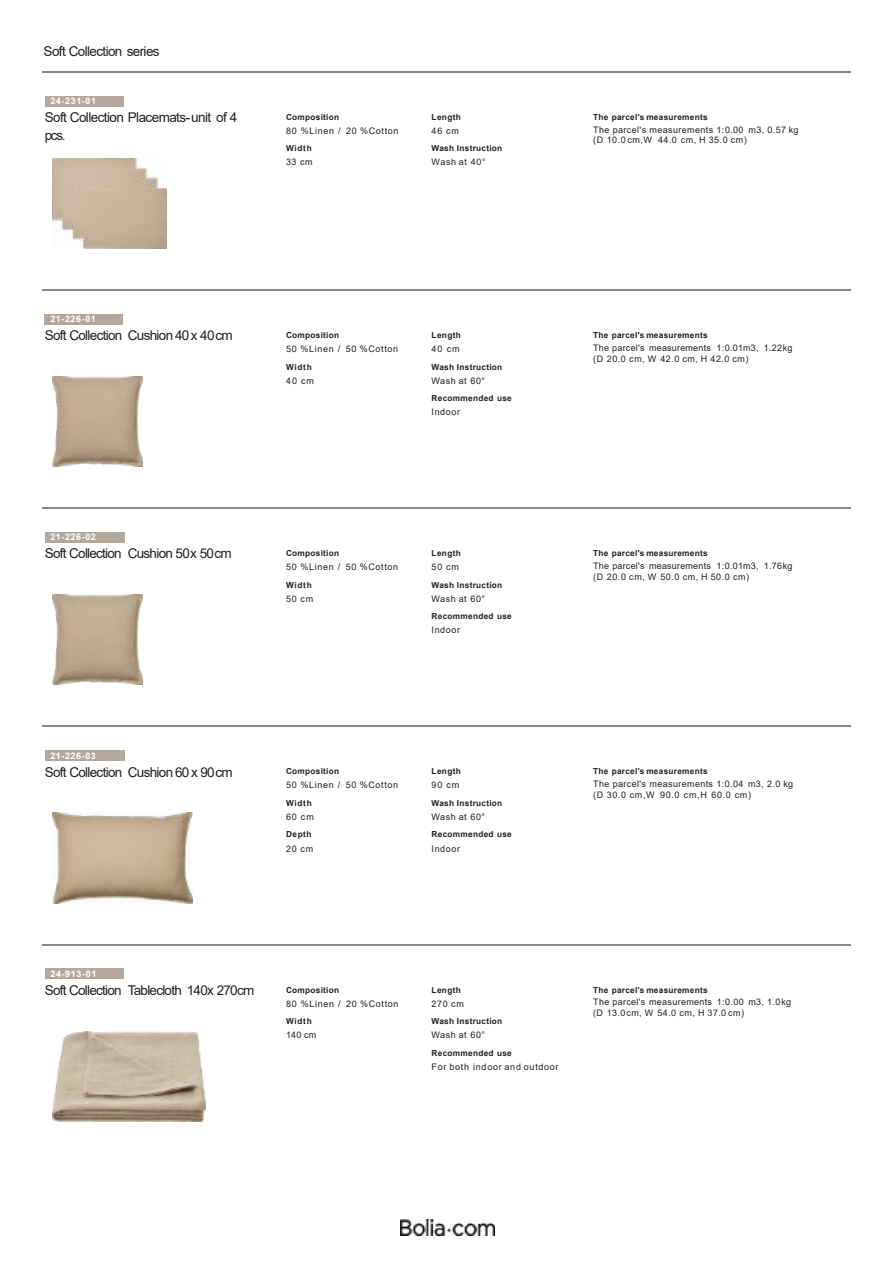
<style>
.page{position:relative;width:893px;height:1263px;background:#fff}
.page>*{position:absolute;margin:0;border:0;box-sizing:border-box;transform-origin:0 0}
.t1{font:13.5px/18px "Arial";letter-spacing:-.05em;color:#231f20}
.t2{font:9px/10.8px "Arial";letter-spacing:.055em;color:#231f20}
.t3{font:9px/10.8px "Arial";letter-spacing:.025em;color:#231f20}
.t4{font:9px "Arial";letter-spacing:.075em;color:#231f20}
.t5{font:9px/10.8px "Arial";letter-spacing:.035em;color:#231f20}
.t6{font:700 9px "Arial";letter-spacing:.06em;color:#fff}
.t7{font:700 8.25px "Arial";letter-spacing:.035em;color:#231f20}
</style>
<div class="page">
<img style="left:400px;top:1219px;width:94px;height:16px">
<hr style="left:43px;top:71px;width:242px;height:1px;background:#888">
<hr style="left:285px;top:71px;width:145px;height:1px;background:#888">
<hr style="left:430px;top:71px;width:162px;height:1px;background:#888">
<hr style="left:592px;top:71px;width:258px;height:1px;background:#888">
<hr style="left:43px;top:289px;width:242px;height:1px;background:#888">
<hr style="left:285px;top:289px;width:145px;height:1px;background:#888">
<hr style="left:430px;top:289px;width:162px;height:1px;background:#888">
<hr style="left:592px;top:289px;width:258px;height:1px;background:#888">
<hr style="left:43px;top:508px;width:242px;height:1px;background:#888">
<hr style="left:285px;top:508px;width:145px;height:1px;background:#888">
<hr style="left:430px;top:508px;width:162px;height:1px;background:#888">
<hr style="left:592px;top:508px;width:258px;height:1px;background:#888">
<hr style="left:43px;top:726px;width:242px;height:1px;background:#888">
<hr style="left:285px;top:726px;width:145px;height:1px;background:#888">
<hr style="left:430px;top:726px;width:162px;height:1px;background:#888">
<hr style="left:592px;top:726px;width:258px;height:1px;background:#888">
<hr style="left:43px;top:944px;width:242px;height:1px;background:#888">
<hr style="left:285px;top:944px;width:145px;height:1px;background:#888">
<hr style="left:430px;top:944px;width:162px;height:1px;background:#888">
<hr style="left:592px;top:944px;width:258px;height:1px;background:#888">
<div style="left:45px;top:96px;width:78px;height:10px;background:#b4a89c"></div>
<img style="left:53px;top:158px;width:113px;height:90px">
<div style="left:45px;top:314px;width:78px;height:11px;background:#b4a89c"></div>
<img style="left:53px;top:377px;width:89px;height:90px">
<div style="left:45px;top:532px;width:80px;height:11px;background:#b4a89c"></div>
<img style="left:53px;top:595px;width:89px;height:90px">
<div style="left:45px;top:750px;width:80px;height:11px;background:#b4a89c"></div>
<img style="left:53px;top:813px;width:140px;height:90px">
<div style="left:45px;top:968px;width:79px;height:11px;background:#b4a89c"></div>
<img style="left:53px;top:1031px;width:153px;height:90px">
<h1 class="t1" style="left:44px;top:44px;width:118px">Soft Collection series</h1>
<p class="t6" style="left:50px;top:98px;width:47px">24-231-01</p>
<h1 class="t1" style="left:45px;top:110px;width:194px">Soft Collection Placemats-unit of 4 pcs.</h1>
<p class="t7" style="left:286px;top:114px;width:55px">Composition</p>
<p class="t4" style="left:286px;top:127px;width:114px">80 %Linen / 20 %Cotton</p>
<p class="t7" style="left:286px;top:145px;width:27px">Width</p>
<p class="t2" style="left:286px;top:158px;width:28px">33 cm</p>
<p class="t7" style="left:432px;top:114px;width:31px">Length</p>
<p class="t2" style="left:432px;top:126px;width:29px">46 cm</p>
<p class="t7" style="left:432px;top:145px;width:72px">Wash Instruction</p>
<p class="t2" style="left:432px;top:158px;width:56px">Wash at 40°</p>
<p class="t7" style="left:593px;top:114px;width:116px">The parcel's measurements</p>
<p class="t2" style="left:593px;top:125px;width:207px">The parcel's measurements 1:0.00 m3, 0.57 kg (D 10.0 cm,W 44.0 cm, H 35.0 cm)</p>
<p class="t6" style="left:50px;top:316px;width:47px">21-226-01</p>
<h1 class="t1" style="left:45px;top:328px;width:190px">Soft Collection Cushion 40x 40cm</h1>
<p class="t7" style="left:286px;top:332px;width:55px">Composition</p>
<p class="t4" style="left:286px;top:346px;width:114px">50 %Linen / 50 %Cotton</p>
<p class="t7" style="left:286px;top:364px;width:27px">Width</p>
<p class="t2" style="left:286px;top:376px;width:30px">40 cm</p>
<p class="t7" style="left:432px;top:332px;width:31px">Length</p>
<p class="t2" style="left:432px;top:344px;width:30px">40 cm</p>
<p class="t7" style="left:432px;top:364px;width:72px">Wash Instruction</p>
<p class="t2" style="left:432px;top:376px;width:55px">Wash at 60°</p>
<p class="t7" style="left:432px;top:395px;width:82px">Recommended use</p>
<p class="t2" style="left:432px;top:407px;width:30px">Indoor</p>
<p class="t6" style="left:50px;top:534px;width:47px">21-226-02</p>
<h1 class="t1" style="left:45px;top:546px;width:188px">Soft Collection Cushion 50x 50cm</h1>
<p class="t7" style="left:286px;top:550px;width:55px">Composition</p>
<p class="t4" style="left:286px;top:564px;width:114px">50 %Linen / 50 %Cotton</p>
<p class="t7" style="left:286px;top:582px;width:27px">Width</p>
<p class="t2" style="left:286px;top:594px;width:29px">50 cm</p>
<p class="t7" style="left:432px;top:550px;width:31px">Length</p>
<p class="t2" style="left:432px;top:563px;width:29px">50 cm</p>
<p class="t7" style="left:432px;top:582px;width:72px">Wash Instruction</p>
<p class="t2" style="left:432px;top:594px;width:55px">Wash at 60°</p>
<p class="t7" style="left:432px;top:613px;width:82px">Recommended use</p>
<p class="t2" style="left:432px;top:626px;width:30px">Indoor</p>
<p class="t7" style="left:593px;top:332px;width:116px">The parcel's measurements</p>
<p class="t3" style="left:593px;top:343px;width:201px">The parcel's measurements 1:0.01m3, 1.22kg (D 20.0 cm, W 42.0 cm, H 42.0 cm)</p>
<p class="t7" style="left:593px;top:550px;width:116px">The parcel's measurements</p>
<p class="t3" style="left:593px;top:561px;width:201px">The parcel's measurements 1:0.01m3, 1.76kg (D 20.0 cm, W 50.0 cm, H 50.0 cm)</p>
<p class="t6" style="left:50px;top:752px;width:47px">21-226-03</p>
<h1 class="t1" style="left:45px;top:764px;width:190px">Soft Collection Cushion 60 x 90cm</h1>
<p class="t7" style="left:286px;top:768px;width:55px">Composition</p>
<p class="t4" style="left:286px;top:782px;width:114px">50 %Linen / 50 %Cotton</p>
<p class="t7" style="left:286px;top:800px;width:27px">Width</p>
<p class="t2" style="left:286px;top:812px;width:29px">60 cm</p>
<p class="t7" style="left:286px;top:831px;width:27px">Depth</p>
<p class="t2" style="left:286px;top:844px;width:29px">20 cm</p>
<p class="t7" style="left:432px;top:768px;width:31px">Length</p>
<p class="t2" style="left:432px;top:781px;width:29px">90 cm</p>
<p class="t7" style="left:432px;top:800px;width:72px">Wash Instruction</p>
<p class="t2" style="left:432px;top:812px;width:55px">Wash at 60°</p>
<p class="t7" style="left:432px;top:831px;width:82px">Recommended use</p>
<p class="t2" style="left:432px;top:844px;width:30px">Indoor</p>
<p class="t7" style="left:593px;top:768px;width:116px">The parcel's measurements</p>
<p class="t2" style="left:593px;top:779px;width:202px">The parcel's measurements 1:0.04 m3, 2.0 kg (D 30.0 cm,W 90.0 cm,H 60.0 cm)</p>
<p class="t6" style="left:50px;top:970px;width:48px">24-913-01</p>
<h1 class="t1" style="left:45px;top:982px;width:211px">Soft Collection Tablecloth 140x 270cm</h1>
<p class="t7" style="left:286px;top:986px;width:55px">Composition</p>
<p class="t4" style="left:286px;top:1000px;width:114px">80 %Linen / 20 %Cotton</p>
<p class="t7" style="left:286px;top:1018px;width:27px">Width</p>
<p class="t2" style="left:286px;top:1030px;width:32px">140 cm</p>
<p class="t7" style="left:432px;top:986px;width:31px">Length</p>
<p class="t2" style="left:432px;top:999px;width:34px">270 cm</p>
<p class="t7" style="left:432px;top:1018px;width:72px">Wash Instruction</p>
<p class="t2" style="left:432px;top:1030px;width:55px">Wash at 60°</p>
<p class="t7" style="left:432px;top:1049px;width:82px">Recommended use</p>
<p class="t4" style="left:432px;top:1063px;width:129px">For both indoor and outdoor</p>
<p class="t7" style="left:593px;top:986px;width:116px">The parcel's measurements</p>
<p class="t5" style="left:593px;top:997px;width:200px">The parcel's measurements 1:0.00 m3, 1.0kg (D 13.0cm, W 54.0 cm, H 37.0 cm)</p>
</div>
